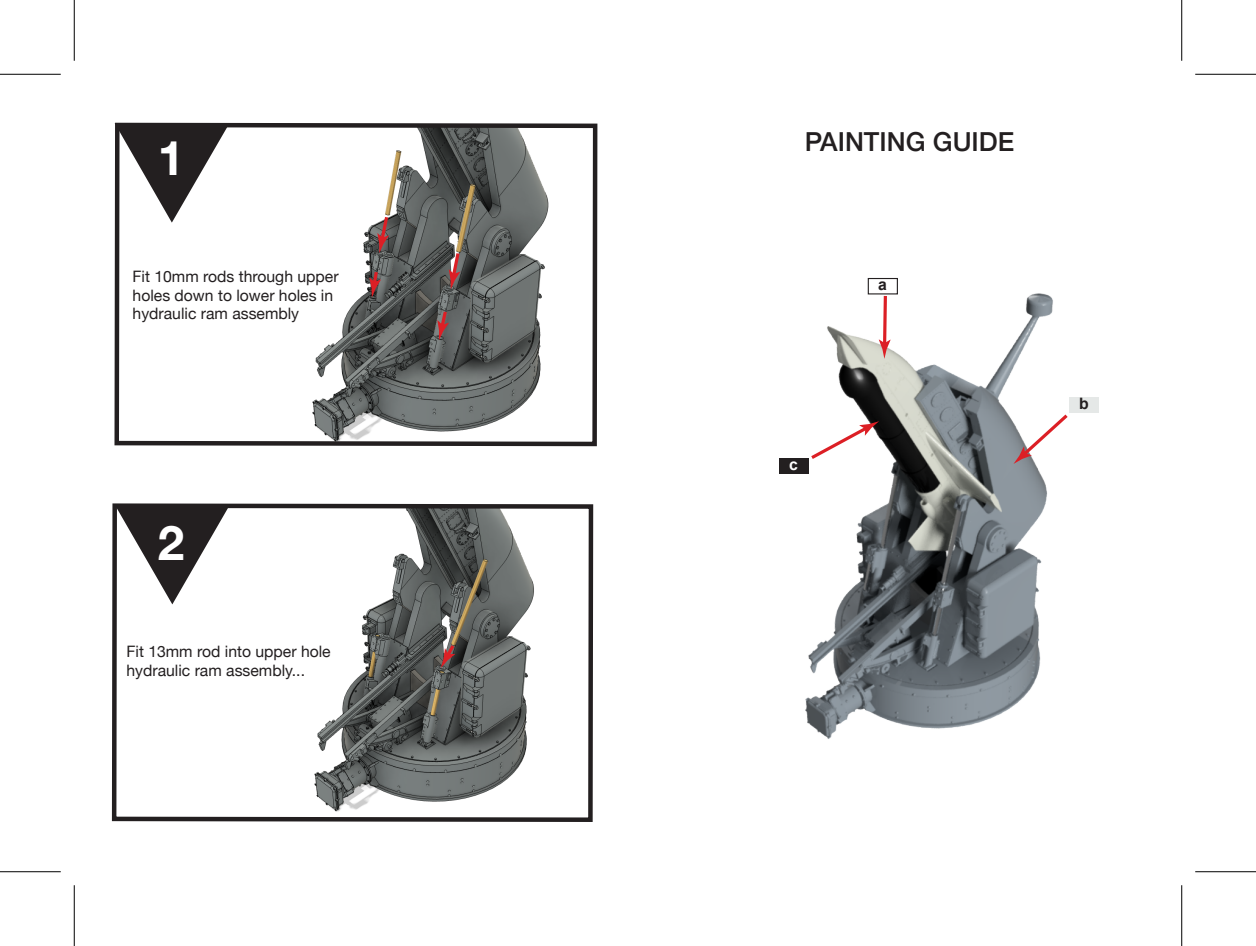
<style>
.page{position:relative;width:1256px;height:946px;background:#fff}
.page>*{position:absolute;margin:0;border:0;box-sizing:border-box;transform-origin:0 0}
.t1{font:700 47.7px "Helvetica Neue";color:#fff}
.t2{font:500 26.1px "Helvetica Neue";color:#231f20}
.t3{font:15.75px/18.9px "Helvetica Neue";color:#231f20}
.t4{font:700 15.75px "Arial";color:#231f20}
.t5{font:700 15.75px "Arial";color:#fff}
</style>
<div class="page">
<svg style="left:114px;top:122px;width:484px;height:325px"></svg>
<svg style="left:111px;top:503px;width:483px;height:319px"></svg>
<svg style="left:115px;top:123px;width:114px;height:100px"></svg>
<svg style="left:369px;top:268px;width:12px;height:30px"></svg>
<svg style="left:377px;top:213px;width:13px;height:40px"></svg>
<svg style="left:437px;top:308px;width:12px;height:32px"></svg>
<svg style="left:449px;top:250px;width:13px;height:39px"></svg>
<svg style="left:441px;top:641px;width:16px;height:27px"></svg>
<img style="left:805px;top:284px;width:271px;height:455px">
<div style="left:1069px;top:397px;width:29px;height:15px;background:#e5e8e7"></div>
<div style="left:779px;top:458px;width:29px;height:16px;background:#231f20"></div>
<div style="left:868px;top:278px;width:30px;height:16px;border:1px solid #231f20"></div>
<svg style="left:808px;top:421px;width:71px;height:41px"></svg>
<svg style="left:879px;top:293px;width:11px;height:66px"></svg>
<svg style="left:1013px;top:411px;width:58px;height:53px"></svg>
<hr style="left:0;top:74px;width:61px;height:1px;background:#000">
<hr style="left:1195px;top:74px;width:61px;height:1px;background:#000">
<hr style="left:0;top:871px;width:61px;height:1px;background:#000">
<hr style="left:1195px;top:871px;width:61px;height:1px;background:#000">
<hr style="left:74px;top:0;width:1px;height:61px;background:#000">
<hr style="left:74px;top:885px;width:1px;height:61px;background:#000">
<hr style="left:1181px;top:0;width:1px;height:61px;background:#000">
<hr style="left:1181px;top:885px;width:1px;height:61px;background:#000">
<h1 class="t1" style="left:158px;top:122px;width:28px">1!</h1>
<p class="t3" style="left:133px;top:267px;width:208px">Fit 10mm rods through upper holes down to lower holes in hydraulic ram assembly</p>
<h1 class="t1" style="left:158px;top:506px;width:28px">2</h1>
<p class="t3" style="left:126px;top:643px;width:206px">Fit 13mm rod into upper hole hydraulic ram assembly...</p>
<h2 class="t2" style="left:805px;top:121px;width:211px">PAINTING GUIDE</h2>
<p class="t4" style="left:878px;top:274px;width:10px">a</p>
<p class="t5" style="left:789px;top:454px;width:10px">c</p>
<p class="t4" style="left:1079px;top:393px;width:11px">b</p>
</div>
